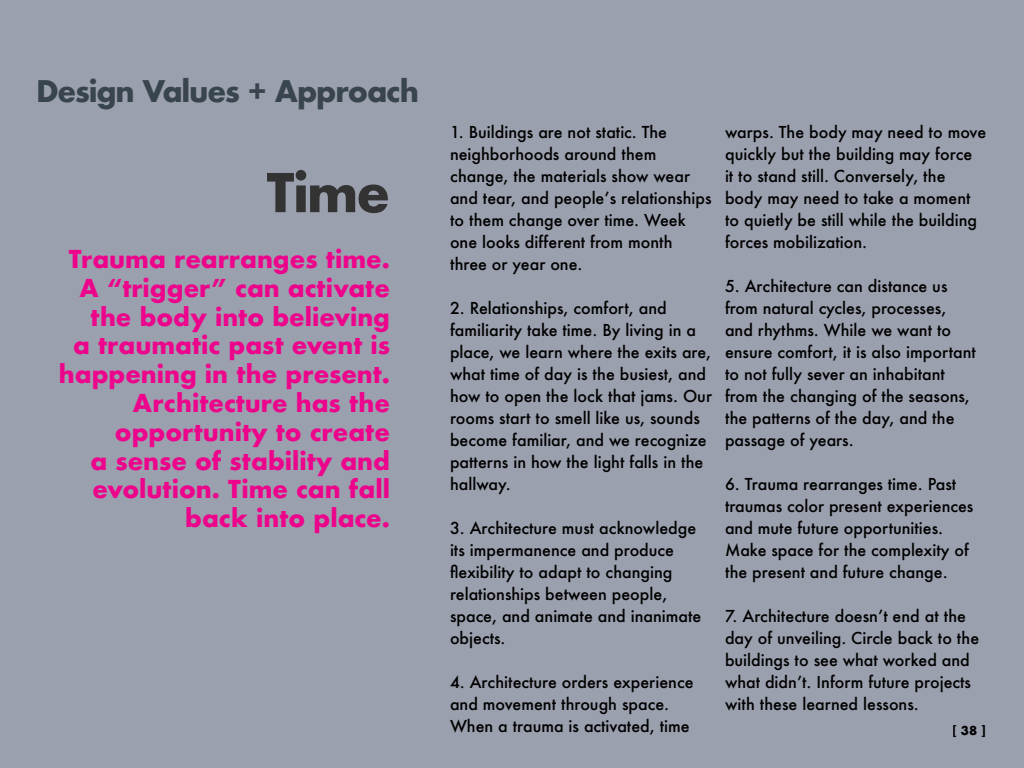
<style>
.page{position:relative;width:1024px;height:768px;background:#9ba0ae}
.page>*{position:absolute;margin:0;border:0;box-sizing:border-box;transform-origin:0 0}
.t1{font:700 52px "Futura";color:#333}
.t2{font:700 29px "Futura";letter-spacing:-.04em;color:#39454e}
.t3{font:700 24px/28.8px "Futura";color:#ed028c;text-align:right}
.sam_s_body_text{font:500 16px/22px "Futura";color:#000}
.t4{font:700 12px "Futura";color:#000}
</style>
<div class="page">
<p class="t2" style="left:36px;top:70px;width:385px">Design Values + Approach</p>
<p class="t1" style="left:267px;top:155px;width:125px">Time</p>
<p class="t3" style="left:59px;top:244px;width:333px">Trauma rearranges time.<br>A “trigger” can activate the body into believing<br>a traumatic past event is happening in the present.<br>Architecture has the opportunity to create<br>a sense of stability and evolution. Time can fall back into place.</p>
<p class="sam_s_body_text" style="left:450px;top:121px;width:263px">1. Buildings are not static. The neighborhoods around them change, the materials show wear and tear, and people’s relationships to them change over time. Week one looks different from month three or year one.</p>
<p class="sam_s_body_text" style="left:450px;top:297px;width:264px">2. Relationships, comfort, and familiarity take time. By living in a place, we learn where the exits are, what time of day is the busiest, and how to open the lock that jams. Our rooms start to smell like us, sounds become familiar, and we recognize patterns in how the light falls in the hallway.</p>
<p class="sam_s_body_text" style="left:450px;top:517px;width:253px">3. Architecture must acknowledge its impermanence and produce flexibility to adapt to changing relationships between people, space, and animate and inanimate objects.</p>
<p class="sam_s_body_text" style="left:450px;top:671px;width:245px">4. Architecture orders experience and movement through space.<br>When a trauma is activated, time</p>
<p class="sam_s_body_text" style="left:725px;top:121px;width:263px">warps. The body may need to move quickly but the building may force<br>it to stand still. Conversely, the body may need to take a moment to quietly be still while the building forces mobilization.</p>
<p class="sam_s_body_text" style="left:725px;top:275px;width:252px">5. Architecture can distance us from natural cycles, processes, and rhythms. While we want to ensure comfort, it is also important to not fully sever an inhabitant from the changing of the seasons, the patterns of the day, and the passage of years.</p>
<p class="sam_s_body_text" style="left:725px;top:473px;width:250px">6. Trauma rearranges time. Past traumas color present experiences and mute future opportunities.<br>Make space for the complexity of the present and future change.</p>
<p class="sam_s_body_text" style="left:725px;top:605px;width:256px">7. Architecture doesn’t end at the day of unveiling. Circle back to the buildings to see what worked and what didn’t. Inform future projects with these learned lessons.</p>
<p class="t4" style="left:952px;top:722px;width:36px">[ 38 ]</p>
</div>
